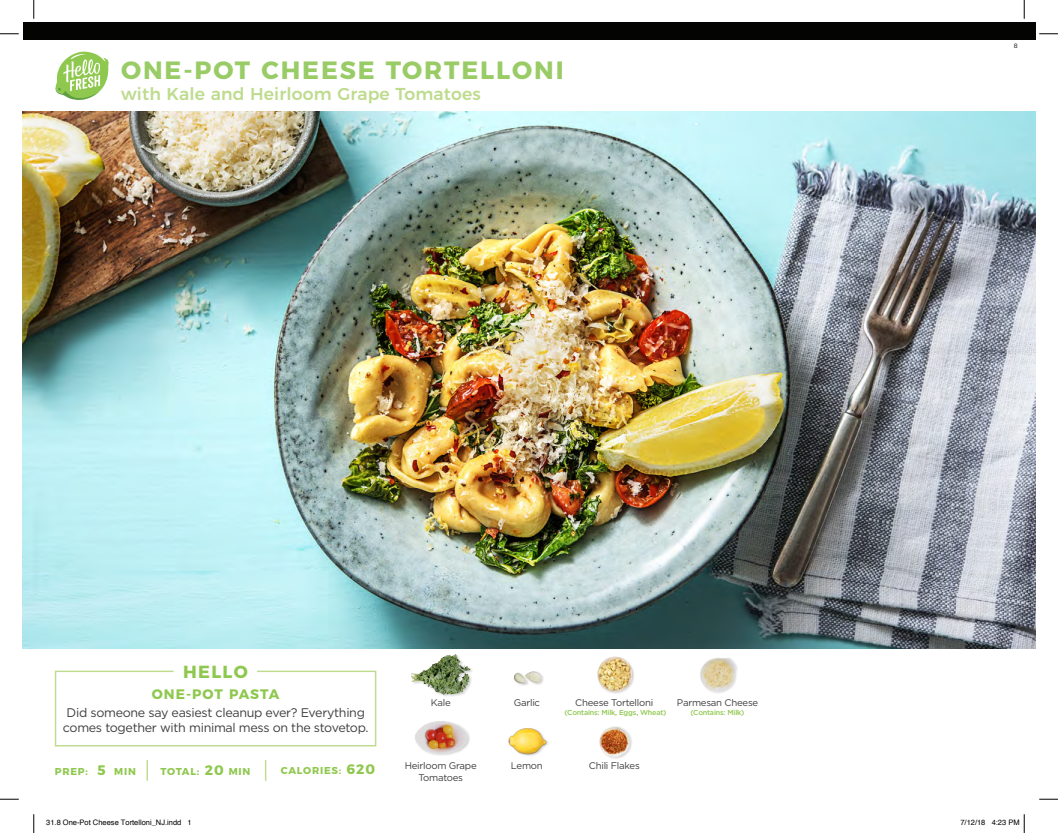
<style>
.page{position:relative;width:1058px;height:833px;background:#fff}
.page>*{position:absolute;margin:0;border:0;box-sizing:border-box;transform-origin:0 0}
.t1{font:700 25px "Montserrat";letter-spacing:.075em;color:#9c6}
.t2{font:700 17.5px "Montserrat";letter-spacing:.075em;color:#8fc84e}
.t3{font:500 17.25px "Montserrat";letter-spacing:.01em;color:#bedb8e}
.t4{font:700 13.75px "Montserrat";letter-spacing:.075em;color:#8fc84e}
.t5{font:12.5px/15px "Gotham";letter-spacing:-.025em;color:#3e3e3f}
.t6{font:700 10px "Montserrat";letter-spacing:.075em;color:#8fc84e}
.t7{font:9.62px/12px "Gotham";letter-spacing:-.025em;color:#3e3e3f;text-align:center}
.t8{font:7.5px "Helvetica";color:#000}
.t9{font:500 7.25px "Gotham";letter-spacing:-.025em;color:#8fc84e}
.t10{font:6.25px "Gotham";color:#040503}
</style>
<div class="page">
<div style="left:23px;top:23px;width:1012px;height:17px;background:#040503"></div>
<img style="left:23px;top:112px;width:1012px;height:536px">
<svg style="left:54px;top:670px;width:323px;height:77px"></svg>
<div style="left:411px;top:654px;width:63px;height:43px;background:#231f20;opacity:.2"></div>
<img style="left:411px;top:654px;width:59px;height:40px">
<img style="left:415px;top:721px;width:55px;height:34px">
<img style="left:597px;top:656px;width:37px;height:38px">
<div style="left:599px;top:725px;width:34px;height:34px;background:#231f20;opacity:.2"></div>
<img style="left:599px;top:725px;width:34px;height:32px">
<img style="left:513px;top:671px;width:31px;height:15px">
<div style="left:508px;top:727px;width:41px;height:30px;background:#231f20;opacity:.2"></div>
<img style="left:508px;top:727px;width:39px;height:30px">
<img style="left:700px;top:658px;width:37px;height:35px">
<hr style="left:146px;top:760px;width:2px;height:20px;background:#bedb8e">
<svg style="left:265px;top:760px;width:1px;height:20px"></svg>
<svg style="left:55px;top:51px;width:54px;height:49px"></svg>
<svg style="left:0;top:33px;width:19px;height:2px"></svg>
<svg style="left:1039px;top:33px;width:19px;height:2px"></svg>
<svg style="left:0;top:798px;width:19px;height:2px"></svg>
<svg style="left:1039px;top:798px;width:19px;height:2px"></svg>
<svg style="left:33px;top:0;width:2px;height:19px"></svg>
<svg style="left:33px;top:814px;width:2px;height:19px"></svg>
<svg style="left:1023px;top:0;width:2px;height:19px"></svg>
<svg style="left:1023px;top:814px;width:2px;height:19px"></svg>
<h1 class="t1" style="left:121px;top:50px;width:444px">ONE-POT CHEESE TORTELLONI</h1>
<h3 class="t3" style="left:121px;top:80px;width:361px">with Kale and Heirloom Grape Tomatoes</h3>
<h2 class="t2" style="left:183px;top:657px;width:66px">HELLO</h2>
<p class="t4" style="left:152px;top:683px;width:129px">ONE-POT PASTA</p>
<p class="t5" style="left:63px;top:704px;width:307px">Did someone say easiest cleanup ever? Everything comes together with minimal mess on the stovetop.</p>
<p class="t7" style="left:431px;top:696px;width:21px">Kale</p>
<p class="t7" style="left:513px;top:696px;width:28px">Garlic</p>
<p class="t7" style="left:677px;top:696px;width:83px">Parmesan Cheese</p>
<p class="t7" style="left:575px;top:696px;width:80px">Cheese Tortelloni</p>
<p class="t9" style="left:564px;top:707px;width:103px">(Contains: Milk, Eggs, Wheat)</p>
<p class="t9" style="left:690px;top:707px;width:55px">(Contains: Milk)</p>
<p class="t4" style="left:98px;top:759px;width:10px">5</p>
<p class="t4" style="left:205px;top:759px;width:20px">20</p>
<p class="t4" style="left:346px;top:758px;width:30px">620</p>
<p class="t6" style="left:55px;top:763px;width:35px">PREP:</p>
<p class="t6" style="left:114px;top:763px;width:23px">MIN</p>
<p class="t6" style="left:161px;top:763px;width:40px">TOTAL:</p>
<p class="t6" style="left:229px;top:763px;width:23px">MIN</p>
<p class="t6" style="left:281px;top:762px;width:62px">CALORIES:</p>
<p class="t7" style="left:405px;top:759px;width:74px">Heirloom Grape<br>Tomatoes</p>
<p class="t7" style="left:511px;top:759px;width:33px">Lemon</p>
<p class="t7" style="left:589px;top:759px;width:52px">Chili Flakes</p>
<p class="t10" style="left:1013px;top:42px;width:5px">8</p>
<p class="t8" style="left:46px;top:817px;width:147px">31.8 One-Pot Cheese Tortelloni_NJ.indd 1</p>
<p class="t8" style="left:960px;top:817px;width:61px">7/12/18 4:23 PM</p>
</div>
